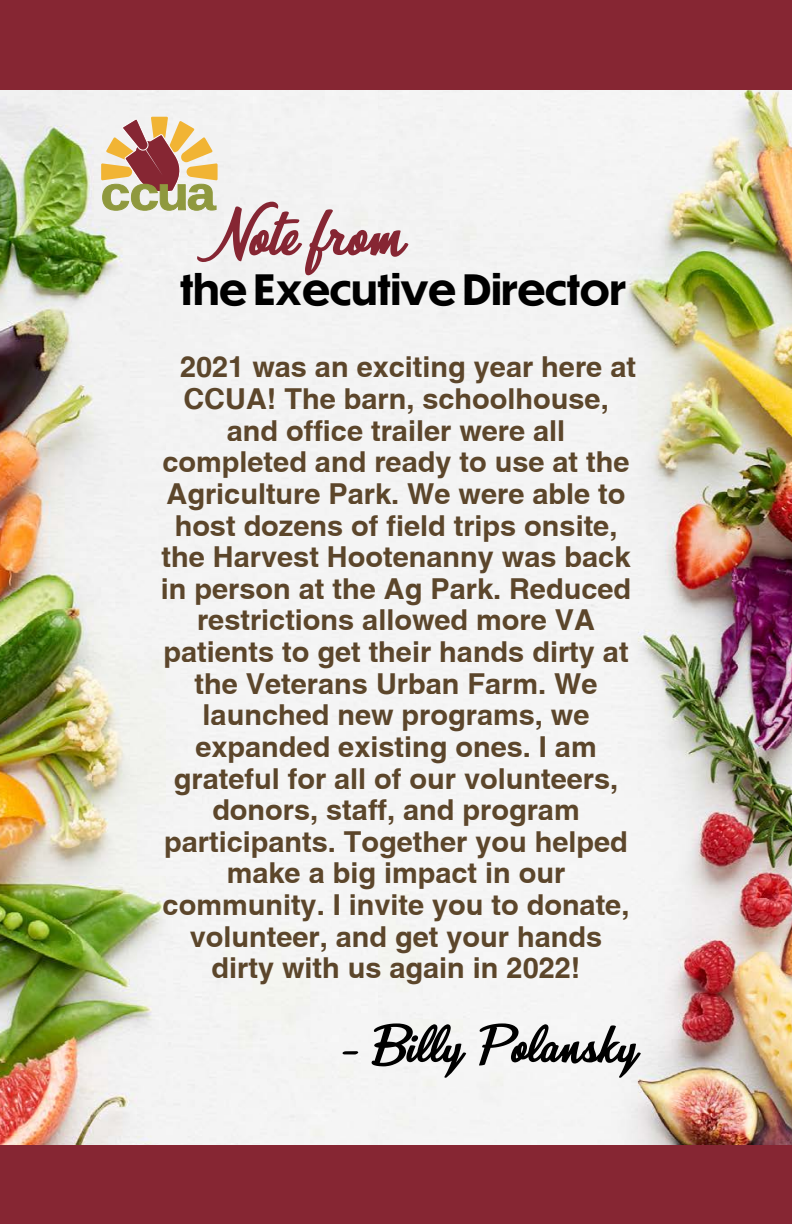
<style>
.page{position:relative;width:792px;height:1224px;background:#fff}
.page>*{position:absolute;margin:0;border:0;box-sizing:border-box;transform-origin:0 0}
.t1{font:63.2px "Quick Kiss";color:#862633}
.t2{font:51.4px "Quick Kiss";color:#000}
.t3{font:700 41px "Dunbar Tall";color:#000}
.t4{font:700 28.8px "Swansea";color:#5c462b}
</style>
<div class="page">
<img style="left:0;top:90px;width:378px;height:1055px">
<img style="left:378px;top:90px;width:414px;height:1055px">
<svg style="left:101px;top:117px;width:117px;height:93px"></svg>
<div style="left:0;top:0;width:792px;height:90px;background:#862633"></div>
<div style="left:0;top:1145px;width:792px;height:79px;background:#862633"></div>
<h1 class="t1" style="left:216px;top:193px;width:190px">Note from</h1>
<h3 class="t3" style="left:180px;top:261px;width:447px">the Executive Director</h3>
<p class="t4" style="left:180px;top:356px;width:458px">2021 was an exciting year here at</p>
<p class="t4" style="left:183px;top:388px;width:427px">CCUA! The barn, schoolhouse,</p>
<p class="t4" style="left:227px;top:420px;width:340px">and office trailer were all</p>
<p class="t4" style="left:163px;top:451px;width:469px">completed and ready to use at the</p>
<p class="t4" style="left:167px;top:483px;width:460px">Agriculture Park. We were able to</p>
<p class="t4" style="left:175px;top:514px;width:444px">host dozens of field trips onsite,</p>
<p class="t4" style="left:162px;top:546px;width:470px">the Harvest Hootenanny was back</p>
<p class="t4" style="left:161px;top:578px;width:472px">in person at the Ag Park. Reduced</p>
<p class="t4" style="left:197px;top:609px;width:399px">restrictions allowed more VA</p>
<p class="t4" style="left:163px;top:641px;width:467px">patients to get their hands dirty at</p>
<p class="t4" style="left:195px;top:673px;width:404px">the Veterans Urban Farm. We</p>
<p class="t4" style="left:203px;top:704px;width:388px">launched new programs, we</p>
<p class="t4" style="left:195px;top:736px;width:403px">expanded existing ones. I am</p>
<p class="t4" style="left:174px;top:767px;width:446px">grateful for all of our volunteers,</p>
<p class="t4" style="left:212px;top:799px;width:369px">donors, staff, and program</p>
<p class="t4" style="left:164px;top:831px;width:465px">participants. Together you helped</p>
<p class="t4" style="left:227px;top:862px;width:340px">make a big impact in our</p>
<p class="t4" style="left:163px;top:894px;width:468px">community. I invite you to donate,</p>
<p class="t4" style="left:190px;top:926px;width:414px">volunteer, and get your hands</p>
<p class="t4" style="left:212px;top:957px;width:370px">dirty with us again in 2022!</p>
<h2 class="t2" style="left:338px;top:1012px;width:301px">- Billy Polansky</h2>
</div>
